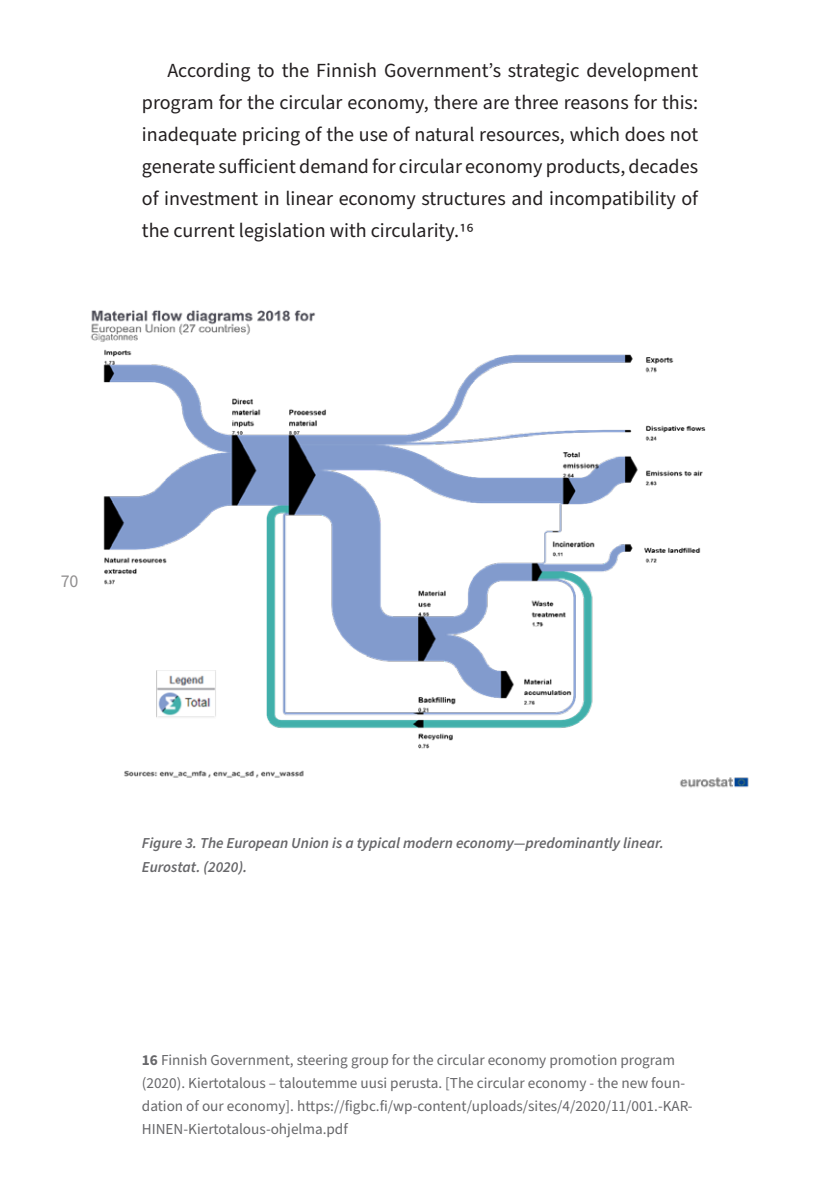
<style>
.page{position:relative;width:840px;height:1191px;background:#fff}
.page>*{position:absolute;margin:0;border:0;box-sizing:border-box;transform-origin:0 0}
.Leipäteksti{font:20px/32px "Source Sans Pro";color:#231f20;text-align:justify}
.t1{font:18px "Source Sans Pro";color:#231f20}
.t2{font:15.2px/23.2px "Source Sans Pro";color:#67676a}
.t3{font:italic 600 15.2px/23.2px "Source Sans Pro";color:#67676a}
.s1{font-weight:700}
</style>
<div class="page">
<img style="left:90px;top:310px;width:659px;height:478px">
<p class="Leipäteksti" style="left:142px;top:55px;width:557px;text-indent:26px">According to the Finnish Government’s strategic development program for the circular economy, there are three reasons for this: inadequate pricing of the use of natural resources, which does not generate sufficient demand for circular economy products, decades of investment in linear economy structures and incompatibility of the current legislation with circularity.16</p>
<p class="t1" style="left:61px;top:569px;width:19px">70</p>
<p class="t3" style="left:142px;top:832px;width:523px">Figure 3. The European Union is a typical modern economy—predominantly linear.<br>Eurostat. (2020).</p>
<p class="t2" style="left:142px;top:1048px;width:552px"><span class="s1">16</span> Finnish Government, steering group for the circular economy promotion program (2020). Kiertotalous – taloutemme uusi perusta. [The circular economy - the new foun&shy;dation of our economy]. https://figbc.fi/wp-content/uploads/sites/4/2020/11/001.-KAR-HINEN-Kiertotalous-ohjelma.pdf</p>
</div>
